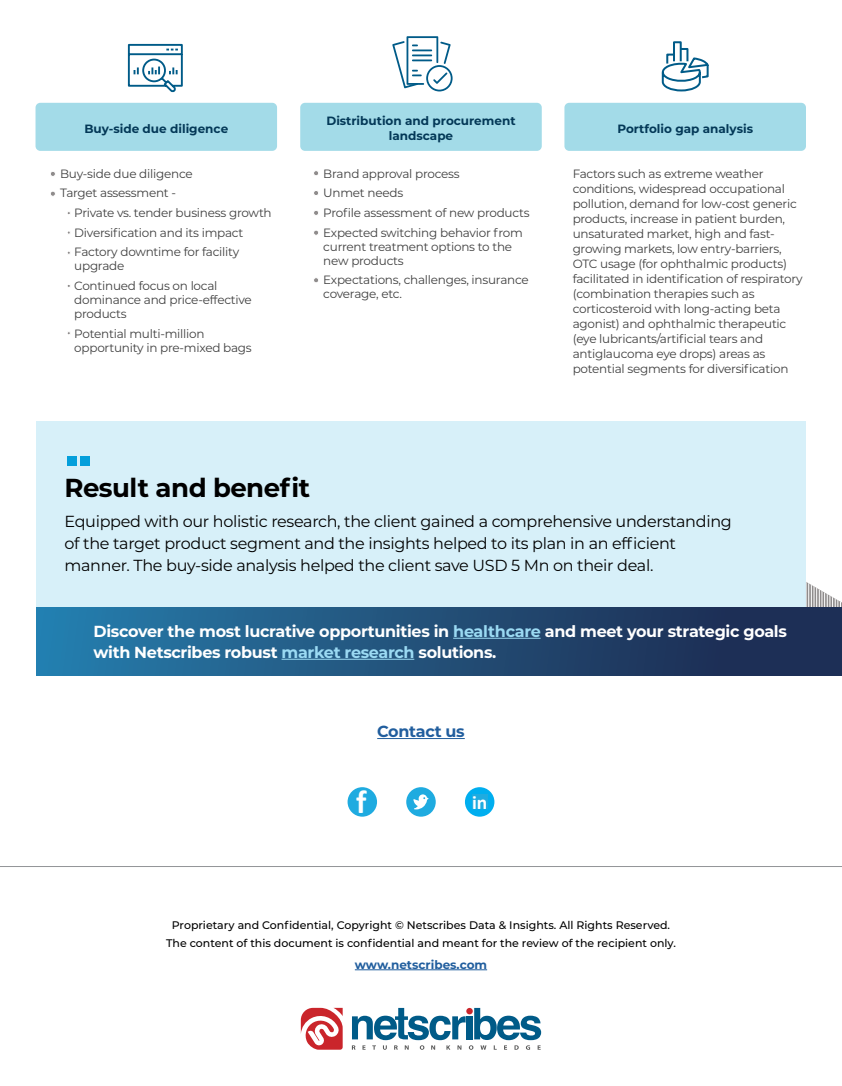
<style>
.page{position:relative;width:842px;height:1086px;background:#fff}
.page>*{position:absolute;margin:0;border:0;box-sizing:border-box;transform-origin:0 0}
.t1{font:700 33px "Calibri";color:#fff}
.t2{font:700 26px "Montserrat";letter-spacing:-.02em;color:#000}
.t3{font:700 19.5px "Calibri";color:#fff}
.t4{font:16px/22px "Montserrat";letter-spacing:-.02em;color:#000}
.t5{font:700 16px/21px "Montserrat";letter-spacing:-.02em;color:#fff}
.t6{font:700 16px "Montserrat";letter-spacing:-.02em;color:#215e9e}
.t7{font:12px/15px "Montserrat";letter-spacing:-.02em;color:#404040}
.t8{font:700 12px/14.4px "Montserrat";color:#033857;text-align:center}
.t9{font:700 12px "Montserrat";color:#215e9e}
.t10{font:500 11px/18px "Montserrat";color:#000;text-align:center}
.s1{color:#9bdaf3}
</style>
<div class="page">
<div style="left:36px;top:103px;width:241px;height:48px;background:#a3dbe8;border-radius:5px"></div>
<div style="left:300px;top:103px;width:242px;height:48px;background:#a3dbe8;border-radius:5px"></div>
<div style="left:564px;top:103px;width:242px;height:48px;background:#a3dbe8;border-radius:5px"></div>
<div style="left:36px;top:421px;width:770px;height:186px;background:#d7f0f9"></div>
<hr style="left:355px;top:969px;width:132px;height:1px;background:#215e9e">
<svg style="left:392px;top:36px;width:61px;height:55px"></svg>
<svg style="left:51px;top:172px;width:4px;height:4px"></svg>
<svg style="left:314px;top:171px;width:4px;height:5px"></svg>
<svg style="left:314px;top:191px;width:4px;height:4px"></svg>
<svg style="left:314px;top:211px;width:4px;height:4px"></svg>
<svg style="left:314px;top:230px;width:4px;height:5px"></svg>
<svg style="left:314px;top:278px;width:4px;height:5px"></svg>
<svg style="left:50px;top:191px;width:5px;height:5px"></svg>
<svg style="left:807px;top:582px;width:35px;height:25px"></svg>
<hr style="left:808px;top:582px;width:1px;height:37px;background:#fff">
<hr style="left:811px;top:582px;width:1px;height:37px;background:#fff">
<hr style="left:814px;top:582px;width:1px;height:37px;background:#fff">
<hr style="left:816px;top:582px;width:1px;height:37px;background:#fff">
<hr style="left:819px;top:582px;width:1px;height:37px;background:#fff">
<hr style="left:822px;top:582px;width:1px;height:37px;background:#fff">
<hr style="left:824px;top:582px;width:1px;height:37px;background:#fff">
<hr style="left:827px;top:582px;width:1px;height:37px;background:#fff">
<hr style="left:830px;top:582px;width:1px;height:37px;background:#fff">
<hr style="left:840px;top:582px;width:1px;height:37px;background:#fff">
<hr style="left:838px;top:582px;width:1px;height:37px;background:#fff">
<hr style="left:835px;top:582px;width:1px;height:37px;background:#fff">
<hr style="left:832px;top:582px;width:1px;height:37px;background:#fff">
<svg style="left:301px;top:1008px;width:42px;height:41px"></svg>
<svg style="left:352px;top:1008px;width:189px;height:41px"></svg>
<div style="left:466px;top:1008px;width:7px;height:6px;background:#ca252b;border-radius:50%"></div>
<hr style="left:0;top:866px;width:842px;height:1px;background:#939598">
<div style="left:406px;top:787px;width:30px;height:29px;background:#1fabe0;border-radius:50%"></div>
<svg style="left:413px;top:794px;width:15px;height:15px"></svg>
<div style="left:348px;top:787px;width:29px;height:29px;background:#1fabe0;border-radius:50%"></div>
<div style="left:465px;top:787px;width:29px;height:29px;background:#00aeef;border-radius:50%"></div>
<div style="left:472px;top:794px;width:15px;height:15px;background:#1fabe0"></div>
<div style="left:67px;top:456px;width:10px;height:10px;background:#049fdb"></div>
<div style="left:80px;top:456px;width:10px;height:10px;background:#049fdb"></div>
<hr style="left:377px;top:738px;width:88px;height:1px;background:#215e9e">
<div style="left:36px;top:607px;width:806px;height:69px;background:linear-gradient(to right,#267dab,#1d254a)"></div>
<hr style="left:453px;top:638px;width:88px;height:1px;background:#9bdaf3">
<hr style="left:282px;top:659px;width:132px;height:1px;background:#9bdaf3">
<svg style="left:127px;top:43px;width:56px;height:50px"></svg>
<svg style="left:661px;top:41px;width:48px;height:51px"></svg>
<p class="t8" style="left:84px;top:121px;width:145px">Buy-side due diligence</p>
<p class="t8" style="left:326px;top:113px;width:191px">Distribution and procurement landscape</p>
<p class="t8" style="left:617px;top:121px;width:137px">Portfolio gap analysis</p>
<p class="t7" style="left:60px;top:163px;width:134px;line-height:19.7px">Buy-side due diligence<br>Target assessment -</p>
<p class="t7" style="left:74px;top:202px;width:199px;line-height:19.7px">Private vs. tender business growth<br>Diversification and its impact<br>Factory downtime for facility</p>
<p class="t7" style="left:74px;top:256px;width:145px;line-height:19.7px">upgrade<br>Continued focus on local</p>
<p class="t7" style="left:74px;top:292px;width:179px;line-height:14px">dominance and price-effective products</p>
<p class="t7" style="left:74px;top:326px;width:179px;line-height:14px">Potential multi-million opportunity in pre-mixed bags</p>
<p class="t7" style="left:323px;top:163px;width:208px;line-height:19.7px">Brand approval process<br>Unmet needs<br>Profile assessment of new products<br>Expected switching behavior from</p>
<p class="t7" style="left:323px;top:239px;width:190px;line-height:14px">current treatment options to the new products</p>
<p class="t7" style="left:323px;top:273px;width:207px;line-height:14px">Expectations, challenges, insurance coverage, etc.</p>
<p class="t7" style="left:573px;top:165px;width:231px">Factors such as extreme weather conditions, widespread occupational pollution, demand for low-cost generic products, increase in patient burden, unsaturated market, high and fast&shy;growing markets, low entry-barriers, OTC usage (for ophthalmic products) facilitated in identification of respiratory (combination therapies such as corticosteroid with long-acting beta agonist) and ophthalmic therapeutic (eye lubricants/artificial tears and antiglaucoma eye drops) areas as potential segments for diversification</p>
<h2 class="t2" style="left:64px;top:468px;width:247px">Result and benefit</h2>
<p class="t4" style="left:64px;top:510px;width:669px">Equipped with our holistic research, the client gained a comprehensive understanding of the target product segment and the insights helped to its plan in an efficient manner. The buy-side analysis helped the client save USD 5 Mn on their deal.</p>
<h3 class="t5" style="left:94px;top:619px;width:695px">Discover the most lucrative opportunities in <span class="s1">healthcare</span> and meet your strategic goals with Netscribes robust <span class="s1">market research</span> solutions.</h3>
<h3 class="t6" style="left:377px;top:719px;width:89px">Contact us</h3>
<h1 class="t1" style="left:356px;top:779px;width:12px">f</h1>
<h3 class="t3" style="left:472px;top:789px;width:17px">in</h3>
<p class="t10" style="left:166px;top:915px;width:511px">Proprietary and Confidential, Copyright © Netscribes Data &amp; Insights. All Rights Reserved.<br>The content of this document is confidential and meant for the review of the recipient only.</p>
<p class="t9" style="left:355px;top:955px;width:134px">www.netscribes.com</p>
</div>
